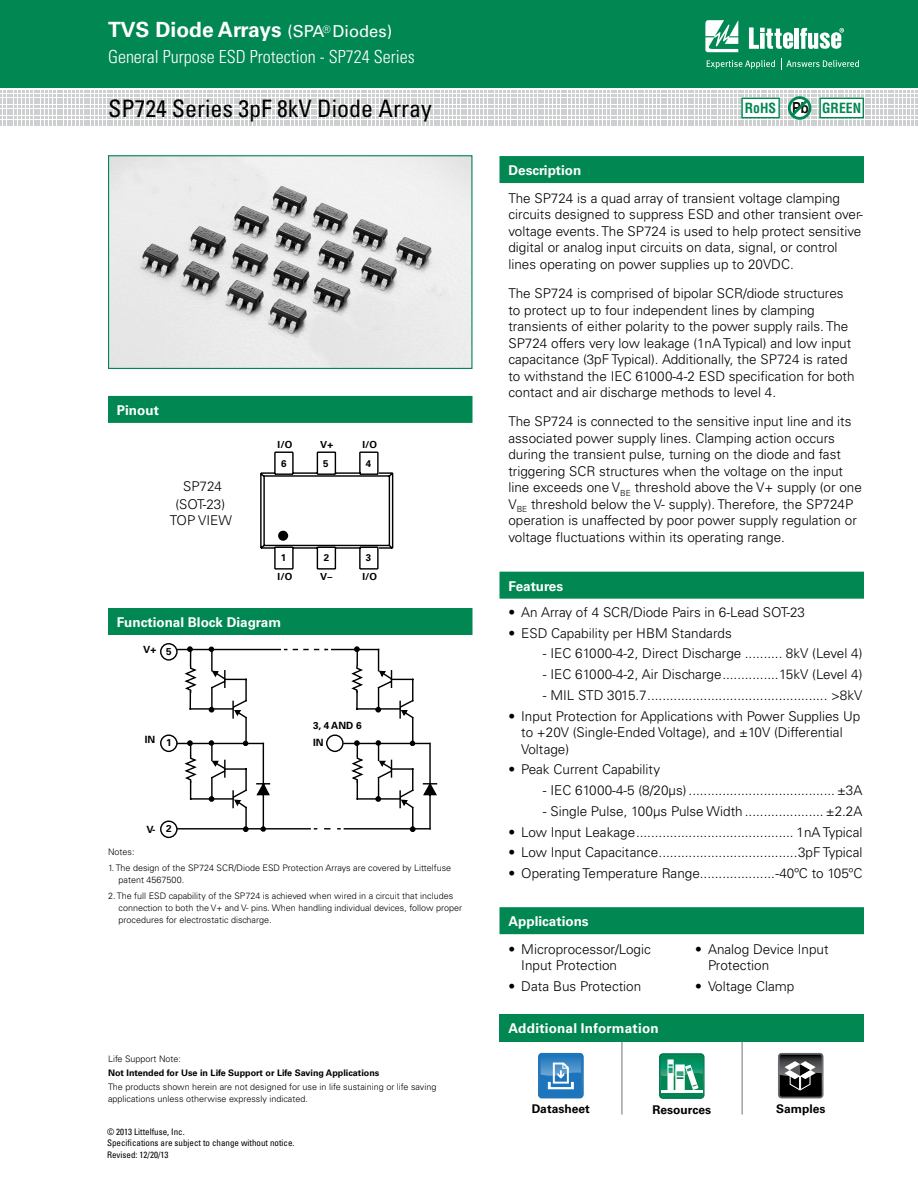
<style>
.page{position:relative;width:918px;height:1188px;background:#fff}
.page>*{position:absolute;margin:0;border:0;box-sizing:border-box;transform-origin:0 0}
.t1{font:condensed 24px "Univers LT Std";color:#000}
.t2{font:700 21px "Univers LT Std";color:#fff}
.t3{font:300 condensed 18px "Univers LT Std";color:#fff}
.t4{font:700 condensed 13.65px "Helvetica LT Std";color:#008752}
.t5{font:300 13.5px/16.5px "Univers LT Std";color:#000}
.t6{font:700 13.5px "Univers LT Std";color:#fff}
.t7{font:700 12px "Univers LT Std";color:#000}
.t8{font:300 11.4px "Univers LT Std";color:#000}
.t9{font:700 10.05px "Univers LT Std";color:#000}
.t10{font:700 9.75px "Univers LT Std";color:#000}
.t11{font:300 9px/12px "Univers LT Std";color:#000}
.t12{font:condensed 9px/10.8px "Univers LT Std";color:#000}
.t13{font:700 9px "Univers LT Std";color:#000}
.s1{font-weight:400;font-size:16.5px}
.s2{font-family:"Univers LT Std";font-stretch:expanded;font-size:15.15px;color:#000}
</style>
<div class="page">
<div style="left:0;top:0;width:918px;height:88px;background:#008752"></div>
<svg style="left:705px;top:20px;width:33px;height:32px"></svg>
<hr style="left:795px;top:28px;width:4px;height:21px;background:#fff">
<svg style="left:800px;top:28px;width:44px;height:21px"></svg>
<svg style="left:749px;top:27px;width:44px;height:22px"></svg>
<svg style="left:707px;top:60px;width:68px;height:9px"></svg>
<svg style="left:781px;top:58px;width:78px;height:12px"></svg>
<div style="left:500px;top:156px;width:364px;height:27px;background:#008752"></div>
<div style="left:500px;top:572px;width:364px;height:27px;background:#008752"></div>
<div style="left:500px;top:907px;width:364px;height:27px;background:#008752"></div>
<div style="left:108px;top:396px;width:364px;height:27px;background:#008752"></div>
<div style="left:108px;top:608px;width:364px;height:27px;background:#008752"></div>
<hr style="left:344px;top:828px;width:86px;height:2px;background:#000">
<hr style="left:178px;top:649px;width:102px;height:1px;background:#000">
<hr style="left:178px;top:828px;width:132px;height:2px;background:#000">
<hr style="left:178px;top:743px;width:85px;height:1px;background:#000">
<svg style="left:161px;top:821px;width:16px;height:16px"></svg>
<div style="left:160px;top:821px;width:18px;height:17px;border:1px solid #000;border-radius:50%"></div>
<div style="left:160px;top:734px;width:18px;height:18px;border:1px solid #000;border-radius:50%"></div>
<svg style="left:161px;top:644px;width:16px;height:16px"></svg>
<div style="left:160px;top:643px;width:18px;height:18px;border:1px solid #000;border-radius:50%"></div>
<svg style="left:422px;top:742px;width:16px;height:88px"></svg>
<svg style="left:183px;top:646px;width:233px;height:186px"></svg>
<hr style="left:344px;top:743px;width:86px;height:1px;background:#000">
<svg style="left:260px;top:451px;width:133px;height:119px"></svg>
<div style="left:279px;top:531px;width:9px;height:9px;background:#000;border-radius:50%"></div>
<div style="left:278px;top:531px;width:10px;height:10px;border:1px solid #000;border-radius:50%"></div>
<img style="left:110px;top:157px;width:360px;height:210px">
<div style="left:108px;top:155px;width:364px;height:214px;border:1px solid #008752"></div>
<svg style="left:0;top:91px;width:917px;height:35px"></svg>
<div style="left:820px;top:98px;width:43px;height:20px;background:#fff"></div>
<div style="left:819px;top:98px;width:45px;height:20px;border:1px solid #008752"></div>
<div style="left:500px;top:1014px;width:364px;height:28px;background:#008752"></div>
<svg style="left:538px;top:1053px;width:46px;height:46px;background:#488fc7"></svg>
<svg style="left:778px;top:1053px;width:46px;height:46px;background:#4e4e4f"></svg>
<hr style="left:621px;top:1042px;width:1px;height:73px;background:#808285">
<hr style="left:742px;top:1042px;width:1px;height:73px;background:#808285">
<svg style="left:659px;top:1053px;width:46px;height:46px"></svg>
<hr style="left:661px;top:1090px;width:41px;height:2px;background:#fff">
<h2 class="t2" style="left:108px;top:17px;width:286px">TVS Diode Arrays <span class="s1">(SPA</span><sup>®</sup> <span class="s1">Diodes)</span></h2>
<h3 class="t3" style="left:108px;top:45px;width:308px">General Purpose ESD Protection - SP724 Series</h3>
<h1 class="t1" style="left:108px;top:93px;width:325px">SP724 Series 3pF 8kV Diode Array</h1>
<p class="t4" style="left:745px;top:99px;width:118px">RoHS <span class="s2">Pb</span> GREEN</p>
<p class="t6" style="left:117px;top:402px;width:43px">Pinout</p>
<p class="t5" style="left:175px;top:478px;width:51px;line-height:17.9px;text-align:center">SP724 (SOT-23)</p>
<p class="t5" style="left:170px;top:512px;width:64px">TOP VIEW</p>
<p class="t10" style="left:278px;top:439px;width:16px">I/O</p>
<p class="t10" style="left:320px;top:439px;width:14px">V+</p>
<p class="t10" style="left:363px;top:439px;width:16px">I/O</p>
<p class="t10" style="left:281px;top:458px;width:7px">6</p>
<p class="t10" style="left:323px;top:458px;width:7px">5</p>
<p class="t10" style="left:366px;top:458px;width:7px">4</p>
<p class="t10" style="left:281px;top:552px;width:7px">1</p>
<p class="t10" style="left:324px;top:552px;width:7px">2</p>
<p class="t10" style="left:366px;top:552px;width:7px">3</p>
<p class="t10" style="left:278px;top:570px;width:16px">I/O</p>
<p class="t10" style="left:320px;top:570px;width:13px">V–</p>
<p class="t10" style="left:363px;top:570px;width:16px">I/O</p>
<p class="t6" style="left:117px;top:614px;width:166px">Functional Block Diagram</p>
<p class="t9" style="left:143px;top:644px;width:15px">V+</p>
<p class="t9" style="left:166px;top:645px;width:7px">5</p>
<p class="t9" style="left:145px;top:734px;width:12px">IN</p>
<p class="t9" style="left:313px;top:720px;width:50px">3, 4 AND 6</p>
<p class="t9" style="left:166px;top:737px;width:7px">1</p>
<p class="t9" style="left:313px;top:737px;width:12px">IN</p>
<p class="t9" style="left:147px;top:823px;width:10px">V-</p>
<p class="t9" style="left:166px;top:823px;width:7px">2</p>
<p class="t11" style="left:108px;top:845px;width:28px">Notes:</p>
<p class="t11" style="left:119px;top:862px;width:334px;text-indent:-11px">1. The design of the SP724 SCR/Diode ESD Protection Arrays are covered by Littelfuse patent 4567500.</p>
<p class="t11" style="left:119px;top:890px;width:345px;text-indent:-11px">2. The full ESD capability of the SP724 is achieved when wired in a circuit that includes connection to both the V+ and V- pins. When handling individual devices, follow proper procedures for electrostatic discharge.</p>
<p class="t8" style="left:119px;top:858px;width:42px">NOTES:</p>
<p class="t8" style="left:141px;top:891px;width:191px">covered by Littelfuse patent 4567500.</p>
<p class="t11" style="left:108px;top:1053px;width:75px">Life Support Note:</p>
<p class="t13" style="left:108px;top:1068px;width:273px">Not Intended for Use in Life Support or Life Saving Applications</p>
<p class="t11" style="left:108px;top:1081px;width:330px">The products shown herein are not designed for use in life sustaining or life saving applications unless otherwise expressly indicated.</p>
<p class="t12" style="left:107px;top:1126px;width:189px">© 2013 Littelfuse, Inc.<br>Specifications are subject to change without notice.</p>
<p class="t12" style="left:107px;top:1149px;width:63px">Revised: 12/20/13</p>
<p class="t6" style="left:508px;top:163px;width:74px">Description</p>
<p class="t5" style="left:508px;top:190px;width:356px">The SP724 is a quad array of transient voltage clamping circuits designed to suppress ESD and other transient over&shy;voltage events. The SP724 is used to help protect sensitive digital or analog input circuits on data, signal, or control lines operating on power supplies up to 20VDC.</p>
<p class="t5" style="left:508px;top:285px;width:348px">The SP724 is comprised of bipolar SCR/diode structures to protect up to four independent lines by clamping transients of either polarity to the power supply rails. The SP724 offers very low leakage (1nA Typical) and low input capacitance (3pF Typical). Additionally, the SP724 is rated to withstand the IEC 61000-4-2 ESD specification for both contact and air discharge methods to level 4.</p>
<p class="t5" style="left:508px;top:413px;width:355px">The SP724 is connected to the sensitive input line and its associated power supply lines. Clamping action occurs during the transient pulse, turning on the diode and fast triggering SCR structures when the voltage on the input line exceeds one V<sub>BE</sub> threshold above the V+ supply (or one V<sub>BE</sub> threshold below the V- supply). Therefore, the SP724P operation is unaffected by poor power supply regulation or voltage fluctuations within its operating range.</p>
<p class="t6" style="left:508px;top:578px;width:56px">Features</p>
<p class="t5" style="left:508px;top:604px;width:298px">• An Array of 4 SCR/Diode Pairs in 6-Lead SOT-23</p>
<p class="t5" style="left:508px;top:625px;width:225px">• ESD Capability per HBM Standards</p>
<p class="t5" style="left:543px;top:645px;width:321px">- IEC 61000-4-2, Direct Discharge .......... 8kV (Level 4)</p>
<p class="t5" style="left:543px;top:666px;width:321px">- IEC 61000-4-2, Air Discharge...............15kV (Level 4)</p>
<p class="t5" style="left:543px;top:687px;width:321px">- MIL STD 3015.7................................................ &gt;8kV</p>
<p class="t5" style="left:521px;top:708px;width:341px;text-indent:-13px">• Input Protection for Applications with Power Supplies Up to +20V (Single-Ended Voltage), and ±10V (Differential<br>Voltage)</p>
<p class="t5" style="left:508px;top:761px;width:153px">• Peak Current Capability</p>
<p class="t5" style="left:543px;top:782px;width:321px">- IEC 61000-4-5 (8/20µs) .......................................±3A</p>
<p class="t5" style="left:543px;top:803px;width:321px">- Single Pulse, 100µs Pulse Width .....................±2.2A</p>
<p class="t5" style="left:508px;top:824px;width:355px">• Low Input Leakage.......................................... 1nA Typical</p>
<p class="t5" style="left:508px;top:844px;width:355px">• Low Input Capacitance.....................................3pF Typical</p>
<p class="t5" style="left:508px;top:865px;width:355px">• Operating Temperature Range....................-40ºC to 105ºC</p>
<p class="t6" style="left:508px;top:914px;width:82px">Applications</p>
<p class="t5" style="left:521px;top:941px;width:131px;text-indent:-13px">• Microprocessor/Logic<br>Input Protection</p>
<p class="t5" style="left:509px;top:978px;width:134px">• Data Bus Protection</p>
<p class="t6" style="left:508px;top:1020px;width:152px">Additional Information</p>
<p class="t5" style="left:708px;top:941px;width:122px;text-indent:-13px">• Analog Device Input<br>Protection</p>
<p class="t5" style="left:695px;top:978px;width:101px">• Voltage Clamp</p>
<p class="t7" style="left:532px;top:1102px;width:59px">Datasheet</p>
<p class="t7" style="left:653px;top:1102px;width:60px">Resources</p>
<p class="t7" style="left:776px;top:1102px;width:51px">Samples</p>
</div>
